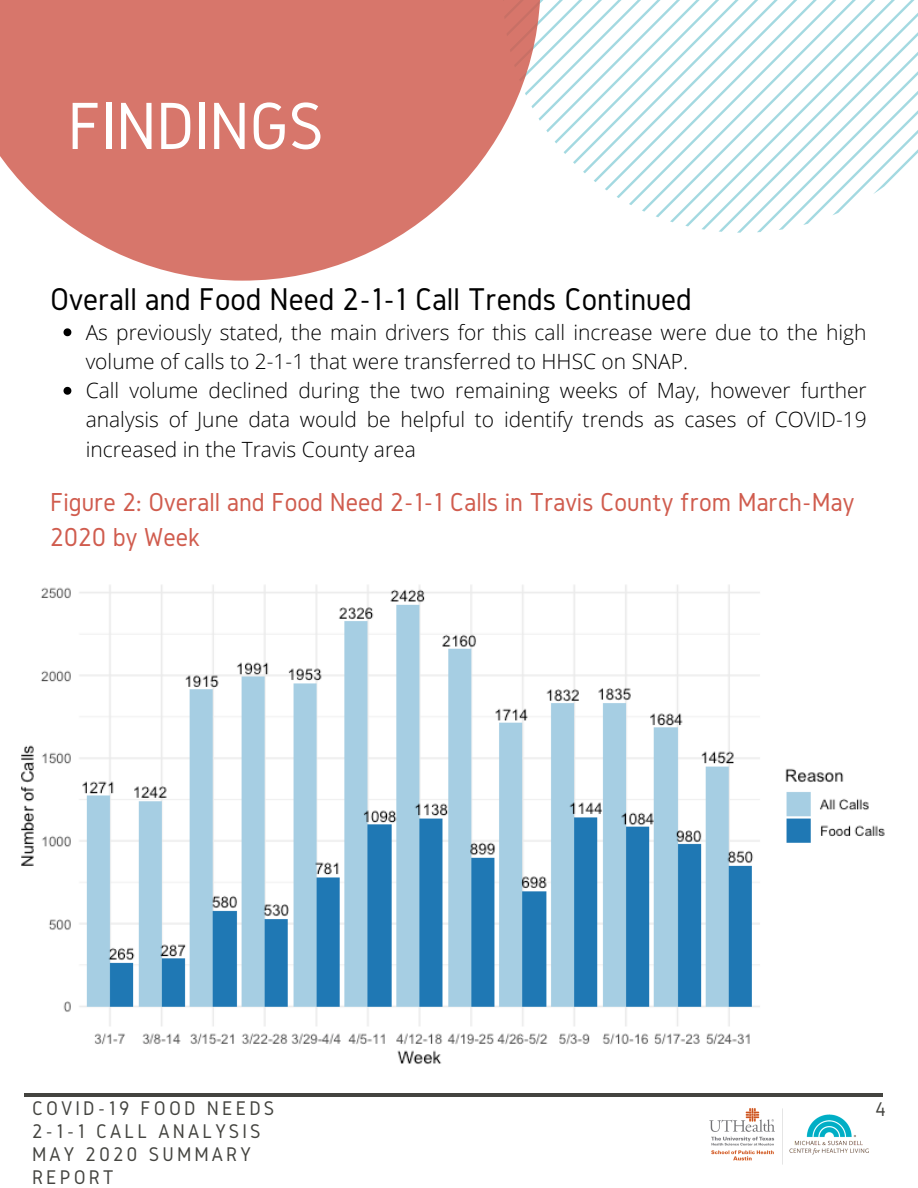
<style>
.page{position:relative;width:918px;height:1188px;background:#fff}
.page>*{position:absolute;margin:0;border:0;box-sizing:border-box;transform-origin:0 0}
.t1{font:69.3px "Gidole";letter-spacing:-.01em;color:#fff}
.t2{font:32.7px "Gidole";color:#000}
.t3{font:27px/35px "Gidole";color:#d05c4e}
.t4{font:300 21px/29.2px "Open Sans";color:#000}
.t5{font:20.55px/23px "Gidole";letter-spacing:.15em;color:#444440}
</style>
<div class="page">
<svg style="left:541px;top:0;width:377px;height:233px"></svg>
<hr style="left:24px;top:1093px;width:859px;height:3px;background:#444440">
<svg style="left:0;top:0;width:541px;height:281px;fill:#d7766b"></svg>
<img style="left:693px;top:1096px;width:190px;height:69px">
<svg style="left:64px;top:328px;width:7px;height:8px"></svg>
<svg style="left:64px;top:387px;width:7px;height:8px"></svg>
<img style="left:21px;top:585px;width:864px;height:479px">
<h1 class="t1" style="left:67px;top:88px;width:258px">FINDINGS</h1>
<h2 class="t2" style="left:50px;top:282px;width:643px">Overall and Food Need 2-1-1 Call Trends Continued</h2>
<p class="t4" style="left:86px;top:317px;width:783px">As previously stated, the main drivers for this call increase were due to the high volume of calls to 2-1-1 that were transferred to HHSC on SNAP.<br>Call volume declined during the two remaining weeks of May, however further analysis of June data would be helpful to identify trends as cases of COVID-19 increased in the Travis County area</p>
<p class="t3" style="left:50px;top:484px;width:806px">Figure 2: Overall and Food Need 2-1-1 Calls in Travis County from March-May<br>2020 by Week</p>
<p class="t5" style="left:32px;top:1097px;width:244px">COVID-19 FOOD NEEDS<br>2-1-1 CALL ANALYSIS<br>MAY 2020 SUMMARY<br>REPORT</p>
<p class="t5" style="left:875px;top:1097px;width:12px">4</p>
</div>
